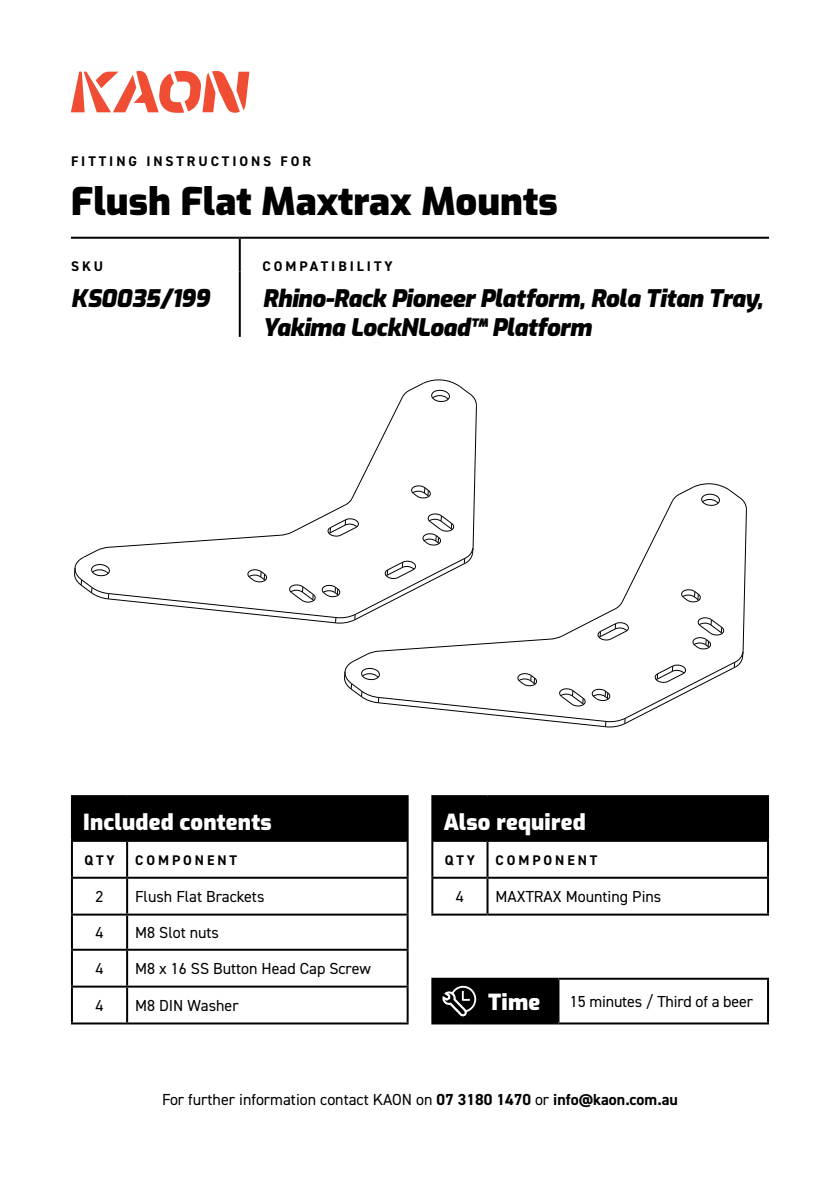
<style>
.page{position:relative;width:840px;height:1191px;background:#fff}
.page>*{position:absolute;margin:0;border:0;box-sizing:border-box;transform-origin:0 0}
.t1{font:900 38px "Exo";color:#000}
.t2{font:italic 900 24px/28.8px "Exo";letter-spacing:-.02em;color:#000}
.t3{font:italic 900 24px "Exo";color:#000}
.t4{font:900 22px "Exo";letter-spacing:.01em;color:#fff}
.t5{font:16px "DIN2014";color:#000}
.t6{font:700 14px "DIN2014";letter-spacing:.21em;color:#000}
.s1{font-weight:700}
</style>
<div class="page">
<svg style="left:71px;top:71px;width:178px;height:42px"></svg>
<div style="left:72px;top:796px;width:335px;height:45px;background:#000"></div>
<hr style="left:71px;top:795px;width:56px;height:2px;background:#000">
<hr style="left:71px;top:797px;width:2px;height:43px;background:#000">
<hr style="left:127px;top:795px;width:281px;height:2px;background:#000">
<hr style="left:406px;top:797px;width:2px;height:43px;background:#000">
<hr style="left:71px;top:840px;width:56px;height:2px;background:#000">
<hr style="left:71px;top:842px;width:2px;height:34px;background:#000">
<hr style="left:127px;top:840px;width:281px;height:2px;background:#000">
<hr style="left:126px;top:842px;width:2px;height:34px;background:#000">
<hr style="left:406px;top:842px;width:2px;height:34px;background:#000">
<hr style="left:71px;top:876px;width:56px;height:2px;background:#000">
<hr style="left:71px;top:878px;width:2px;height:35px;background:#000">
<hr style="left:127px;top:876px;width:281px;height:2px;background:#000">
<hr style="left:126px;top:878px;width:2px;height:35px;background:#000">
<hr style="left:406px;top:878px;width:2px;height:35px;background:#000">
<hr style="left:71px;top:913px;width:56px;height:2px;background:#000">
<hr style="left:71px;top:915px;width:2px;height:33px;background:#000">
<hr style="left:127px;top:913px;width:281px;height:2px;background:#000">
<hr style="left:126px;top:915px;width:2px;height:33px;background:#000">
<hr style="left:406px;top:915px;width:2px;height:33px;background:#000">
<hr style="left:71px;top:948px;width:56px;height:2px;background:#000">
<hr style="left:71px;top:950px;width:2px;height:35px;background:#000">
<hr style="left:127px;top:948px;width:281px;height:2px;background:#000">
<hr style="left:126px;top:950px;width:2px;height:35px;background:#000">
<hr style="left:406px;top:950px;width:2px;height:35px;background:#000">
<hr style="left:71px;top:985px;width:56px;height:2px;background:#000">
<hr style="left:71px;top:987px;width:2px;height:35px;background:#000">
<hr style="left:127px;top:985px;width:281px;height:2px;background:#000">
<hr style="left:126px;top:987px;width:2px;height:35px;background:#000">
<hr style="left:406px;top:987px;width:2px;height:35px;background:#000">
<hr style="left:71px;top:1022px;width:56px;height:2px;background:#000">
<hr style="left:127px;top:1022px;width:281px;height:2px;background:#000">
<div style="left:432px;top:796px;width:335px;height:45px;background:#000"></div>
<hr style="left:431px;top:795px;width:56px;height:2px;background:#000">
<hr style="left:431px;top:797px;width:2px;height:43px;background:#000">
<hr style="left:487px;top:795px;width:281px;height:2px;background:#000">
<hr style="left:766px;top:797px;width:2px;height:43px;background:#000">
<hr style="left:431px;top:840px;width:56px;height:2px;background:#000">
<hr style="left:431px;top:842px;width:2px;height:34px;background:#000">
<hr style="left:487px;top:840px;width:281px;height:2px;background:#000">
<hr style="left:486px;top:842px;width:2px;height:34px;background:#000">
<hr style="left:766px;top:842px;width:2px;height:34px;background:#000">
<hr style="left:431px;top:876px;width:56px;height:2px;background:#000">
<hr style="left:431px;top:878px;width:2px;height:35px;background:#000">
<hr style="left:487px;top:876px;width:281px;height:2px;background:#000">
<hr style="left:486px;top:878px;width:2px;height:35px;background:#000">
<hr style="left:766px;top:878px;width:2px;height:35px;background:#000">
<hr style="left:431px;top:913px;width:56px;height:2px;background:#000">
<hr style="left:487px;top:913px;width:281px;height:2px;background:#000">
<div style="left:432px;top:978px;width:126px;height:45px;background:#000"></div>
<hr style="left:431px;top:977px;width:127px;height:2px;background:#000">
<hr style="left:431px;top:979px;width:2px;height:43px;background:#000">
<hr style="left:558px;top:977px;width:210px;height:2px;background:#000">
<hr style="left:557px;top:979px;width:2px;height:43px;background:#000">
<hr style="left:766px;top:979px;width:2px;height:43px;background:#000">
<hr style="left:431px;top:1022px;width:127px;height:2px;background:#000">
<hr style="left:558px;top:1022px;width:210px;height:2px;background:#000">
<svg style="left:442px;top:985px;width:34px;height:31px"></svg>
<svg style="left:74px;top:379px;width:672px;height:348px"></svg>
<hr style="left:239px;top:239px;width:2px;height:32px;background:#000">
<hr style="left:239px;top:271px;width:2px;height:66px;background:#000">
<hr style="left:71px;top:237px;width:169px;height:2px;background:#000">
<hr style="left:240px;top:237px;width:528px;height:2px;background:#000">
<p class="t6" style="left:71px;top:151px;width:241px">FITTING INSTRUCTIONS FOR</p>
<h1 class="t1" style="left:71px;top:174px;width:488px">Flush Flat Maxtrax Mounts</h1>
<p class="t6" style="left:71px;top:257px;width:34px">SKU</p>
<p class="t6" style="left:262px;top:257px;width:131px">COMPATIBILITY</p>
<h2 class="t3" style="left:71px;top:280px;width:140px">KS0035/199</h2>
<h2 class="t2" style="left:262px;top:282px;width:502px">Rhino-Rack Pioneer Platform, Rola Titan Tray,<br>Yakima LockNLoad™ Platform</h2>
<h3 class="t4" style="left:83px;top:805px;width:190px">Included contents</h3>
<p class="t6" style="left:84px;top:850px;width:32px">QTY</p>
<p class="t6" style="left:135px;top:850px;width:103px">COMPONENT</p>
<p class="t5" style="left:95px;top:887px;width:9px">2</p>
<p class="t5" style="left:135px;top:887px;width:131px">Flush Flat Brackets</p>
<p class="t5" style="left:95px;top:923px;width:9px">4</p>
<p class="t5" style="left:135px;top:923px;width:85px">M8 Slot nuts</p>
<p class="t5" style="left:95px;top:959px;width:9px">4</p>
<p class="t5" style="left:135px;top:959px;width:237px">M8 x 16 SS Button Head Cap Screw</p>
<p class="t5" style="left:95px;top:995px;width:9px">4</p>
<p class="t5" style="left:135px;top:995px;width:105px">M8 DIN Washer</p>
<h3 class="t4" style="left:443px;top:805px;width:143px">Also required</h3>
<p class="t6" style="left:444px;top:850px;width:32px">QTY</p>
<p class="t6" style="left:495px;top:850px;width:103px">COMPONENT</p>
<p class="t5" style="left:455px;top:887px;width:9px">4</p>
<p class="t5" style="left:495px;top:887px;width:167px">MAXTRAX Mounting Pins</p>
<h3 class="t4" style="left:488px;top:986px;width:54px">Time</h3>
<p class="t5" style="left:569px;top:991px;width:185px">15 minutes / Third of a beer</p>
<p class="t5" style="left:162px;top:1089px;width:517px">For further information contact KAON on <span class="s1">07 3180 1470</span> or <span class="s1">info@kaon.com.au</span></p>
</div>
